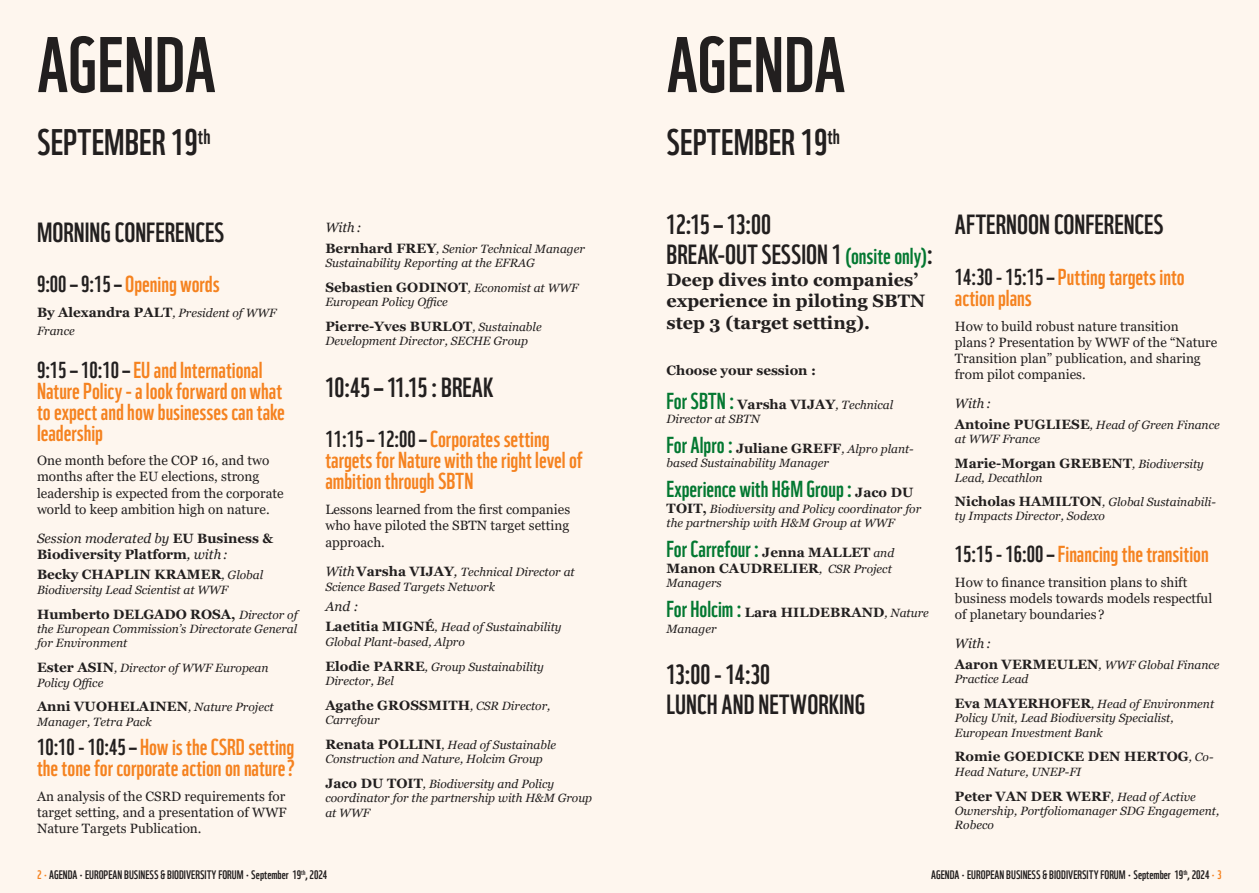
<style>
.page{position:relative;width:1259px;height:893px;background:#fef6ee}
.page>*{position:absolute;margin:0;border:0;box-sizing:border-box;transform-origin:0 0}
.t1{font:76.5px "WWF";color:#221f1f}
.t2{font:36px "WWF";color:#221f1f}
.t3{font:27px/30px "WWF";color:#221f1f}
.t4{font:22.5px/21px "WWF";color:#f5821f}
.t5{font:22.5px "WWF";color:#037831}
.t6{font:700 18px/21.6px "Georgia";color:#221f1f}
.t7{font:13.5px/16.2px "Georgia";color:#221f1f}
.t8{font:700 13.5px/16.2px "Georgia";color:#221f1f}
.t9{font:italic 13.5px "Georgia";color:#221f1f}
.t10{font:italic 12px/14.4px "Georgia";color:#221f1f}
.t11{font:12px "WWF";color:#221f1f}
.s1{color:#221f1f}
.s2{font-weight:400;font-style:italic;font-size:12px}
.s3{font-weight:400;font-style:italic}
.s4{font-weight:700;font-style:normal;font-size:13.5px}
.s5{font-size:13.5px}
.s6{font-size:22.5px;color:#037831}
.s7{font-family:"WWF";font-weight:400;font-size:22.5px;color:#037831}
.s8{font-family:"Georgia";font-weight:700;font-size:13.5px;color:#221f1f}
.s9{font-family:"Georgia";font-style:italic;font-size:12px;color:#221f1f}
.s10{color:#f5821f}
</style>
<div class="page">
<h1 class="t1" style="left:37px;top:36px;width:181px">AGENDA</h1>
<h1 class="t1" style="left:666px;top:36px;width:181px">AGENDA</h1>
<h2 class="t2" style="left:37px;top:129px;width:175px">SEPTEMBER 19<sup>th</sup></h2>
<h2 class="t2" style="left:666px;top:129px;width:175px">SEPTEMBER 19<sup>th</sup></h2>
<h3 class="t3" style="left:37px;top:219px;width:189px">MORNING CONFERENCES</h3>
<h3 class="t4" style="left:37px;top:276px;width:184px"><span class="s1">9:00 – 9:15 –</span> Opening words</h3>
<p class="t8" style="left:37px;top:304px;width:241px">By Alexandra PALT<span class="s2">, President of WWF</span></p>
<p class="t10" style="left:37px;top:325px;width:39px">France</p>
<h3 class="t4" style="left:37px;top:361px;width:249px"><span class="s1">9:15 – 10:10 –</span> EU and International<br>Nature Policy - a look forward on what to expect and how businesses can take leadership</h3>
<p class="t7" style="left:37px;top:453px;width:248px">One month before the COP 16, and two months after the EU elections, strong leadership is expected from the corporate world to keep ambition high on nature.</p>
<p class="t8" style="left:37px;top:530px;width:238px"><span class="s3">Session moderated by</span> EU Business &amp;<br>Biodiversity Platform<span class="s3">, with:</span></p>
<p class="t8" style="left:37px;top:567px;width:228px">Becky CHAPLIN KRAMER<span class="s2">, Global</span></p>
<p class="t10" style="left:37px;top:583px;width:193px">Biodiversity Lead Scientist at WWF</p>
<p class="t8" style="left:37px;top:606px;width:262px">Humberto DELGADO ROSA, <span class="s2">Director of</span></p>
<p class="t10" style="left:37px;top:622px;width:262px">the European Commission’s Directorate General for Environment</p>
<p class="t10" style="left:37px;top:662px;width:233px"><span class="s4">Ester ASIN</span>, Director of WWF European<br>Policy OfÏce</p>
<p class="t8" style="left:37px;top:698px;width:238px">Anni VUOHELAINEN<span class="s2">, Nature Project</span></p>
<p class="t10" style="left:37px;top:715px;width:116px">Manager, Tetra Pack</p>
<h3 class="t4" style="left:37px;top:738px;width:259px"><span class="s1">10:10 - 10:45 –</span> How is the CSRD setting the tone for corporate action on nature ?</h3>
<p class="t7" style="left:37px;top:789px;width:251px;text-align:justify">An analysis of the CSRD requirements for target setting, and a presentation of WWF Nature Targets Publication.</p>
<p class="t9" style="left:325px;top:222px;width:38px">With:</p>
<p class="t10" style="left:325px;top:242px;width:261px"><span class="s4">Bernhard FREY</span>, Senior Technical Manager<br>Sustainability Reporting at the EFRAG</p>
<p class="t8" style="left:325px;top:279px;width:254px">Sebastien GODINOT<span class="s2">, Economist at WWF</span></p>
<p class="t10" style="left:325px;top:295px;width:124px">European Policy OfÏce</p>
<p class="t8" style="left:325px;top:318px;width:218px">Pierre-Yves BURLOT<span class="s2">, Sustainable</span></p>
<p class="t10" style="left:325px;top:335px;width:204px">Development Director, SECHE Group</p>
<h3 class="t3" style="left:325px;top:374px;width:169px">10:45 – 11.15 : BREAK</h3>
<h3 class="t4" style="left:325px;top:431px;width:259px"><span class="s1">11:15 – 12:00 –</span> Corporates setting targets for Nature with the right level of ambition through SBTN</h3>
<p class="t7" style="left:325px;top:502px;width:246px;text-align:justify">Lessons learned from the first companies who have piloted the SBTN target setting approach.</p>
<p class="t10" style="left:325px;top:565px;width:251px;line-height:15px"><span class="s5">With</span><span class="s4">Varsha VIJAY</span><span class="s5">,</span> Technical Director at<br>Science Based Targets Network</p>
<p class="t9" style="left:325px;top:601px;width:35px">And :</p>
<p class="t10" style="left:325px;top:621px;width:238px"><span class="s4">Laetitia MIGNÉ</span>, Head of Sustainability<br>Global Plant-based, Alpro</p>
<p class="t10" style="left:325px;top:660px;width:220px"><span class="s4">Elodie PARRE</span>, Group Sustainability<br>Director, Bel</p>
<p class="t8" style="left:325px;top:697px;width:227px">Agathe GROSSMITH<span class="s2">, CSR Director,</span></p>
<p class="t10" style="left:325px;top:708px;width:232px;line-height:24.8px">Carrefour<br><span class="s4">Renata POLLINI</span>, Head of Sustainable</p>
<p class="t10" style="left:325px;top:747px;width:230px;line-height:24.8px">Construction and Nature, Holcim Group<br><span class="s4">Jaco DU TOIT</span>, Biodiversity and Policy</p>
<p class="t10" style="left:325px;top:792px;width:268px">coordinator for the partnership with H&amp;M Group at WWF</p>
<h3 class="t3" style="left:666px;top:212px;width:267px">12:15 – 13:00<br>BREAK-OUT SESSION 1 <span class="s6">(onsite only)</span>:</h3>
<h3 class="t6" style="left:666px;top:269px;width:260px">Deep dives into companies’ experience in piloting SBTN step 3 (target setting).</h3>
<p class="t8" style="left:666px;top:362px;width:151px">Choose your session :</p>
<p class="t8" style="left:666px;top:396px;width:228px"><span class="s7">For SBTN :</span> Varsha VIJAY<span class="s2">, Technical</span></p>
<p class="t10" style="left:666px;top:413px;width:95px">Director at SBTN</p>
<p class="t8" style="left:666px;top:440px;width:249px"><span class="s7">For Alpro :</span> Juliane GREFF<span class="s2">, Alpro plant-</span></p>
<p class="t10" style="left:666px;top:457px;width:164px">based Sustainability Manager</p>
<h3 class="t5" style="left:666px;top:480px;width:248px">Experience with H&amp;M Group : <span class="s8">Jaco DU</span></h3>
<p class="t10" style="left:666px;top:502px;width:256px"><span class="s4">TOIT,</span> Biodiversity and Policy coordinator for the partnership with H&amp;M Group at WWF</p>
<h3 class="t5" style="left:666px;top:540px;width:229px">For Carrefour : <span class="s8">Jenna MALLET</span> <span class="s9">and</span></h3>
<p class="t8" style="left:666px;top:560px;width:227px">Manon CAUDRELIER<span class="s2">, CSR Project</span></p>
<p class="t10" style="left:666px;top:577px;width:57px">Managers</p>
<p class="t8" style="left:666px;top:604px;width:264px"><span class="s7">For Holcim :</span> Lara HILDEBRAND<span class="s2">, Nature</span></p>
<p class="t10" style="left:666px;top:622px;width:52px">Manager</p>
<h3 class="t3" style="left:666px;top:662px;width:200px">13:00 - 14:30<br>LUNCH AND NETWORKING</h3>
<h3 class="t3" style="left:955px;top:212px;width:210px">AFTERNOON CONFERENCES</h3>
<h3 class="t4" style="left:955px;top:268px;width:231px"><span class="s1">14:30 - 15:15 –</span> Putting targets into action plans</h3>
<p class="t7" style="left:955px;top:319px;width:264px">How to build robust nature transition<br>plans ? Presentation by WWF of the “Nature Transition plan” publication, and sharing from pilot companies.</p>
<p class="t9" style="left:955px;top:398px;width:38px">With:</p>
<p class="t10" style="left:955px;top:418px;width:266px"><span class="s4">Antoine PUGLIESE</span>, Head of Green Finance at WWF France</p>
<p class="t8" style="left:955px;top:455px;width:251px">Marie-Morgan GREBENT<span class="s2">, Biodiversity</span></p>
<p class="t10" style="left:955px;top:467px;width:262px;line-height:23.7px">Lead, Decathlon<br><span class="s4">Nicholas HAMILTON</span>, Global Sustainabili-</p>
<p class="t10" style="left:955px;top:510px;width:152px">ty Impacts Director, Sodexo</p>
<h3 class="t4" style="left:955px;top:545px;width:255px"><span class="s1">15:15 - 16:00 –</span> Financing the transition</h3>
<p class="t7" style="left:955px;top:574px;width:259px">How to finance transition plans to shift business models towards models respectful of planetary boundaries ?</p>
<p class="t9" style="left:955px;top:638px;width:38px">With:</p>
<p class="t10" style="left:955px;top:658px;width:266px"><span class="s4">Aaron VERMEULEN</span>, WWF Global Finance<br>Practice Lead</p>
<p class="t10" style="left:955px;top:697px;width:261px"><span class="s4">Eva MAYERHOFER</span>, Head of Environment<br>Policy Unit, Lead Biodiversity Specialist,<br>European Investment Bank</p>
<p class="t8" style="left:955px;top:749px;width:260px">Romie GOEDICKE DEN HERTOG<span class="s2">, Co-</span></p>
<p class="t10" style="left:955px;top:765px;width:128px">Head Nature, UNEP-FI</p>
<p class="t8" style="left:955px;top:788px;width:242px">Peter VAN DER WERF<span class="s2">, Head of Active</span></p>
<p class="t10" style="left:955px;top:804px;width:266px">Ownership, Portfoliomanager SDG Engagement,<br>Robeco</p>
<p class="t11" style="left:37px;top:870px;width:292px"><span class="s10">2 •</span> AGENDA • EUROPEAN BUSINESS &amp; BIODIVERSITY FORUM • September 19<sup>th</sup>, 2024</p>
<p class="t11" style="left:931px;top:870px;width:292px">AGENDA • EUROPEAN BUSINESS &amp; BIODIVERSITY FORUM • September 19<sup>th</sup>, 2024 <span class="s10">• 3</span></p>
</div>
